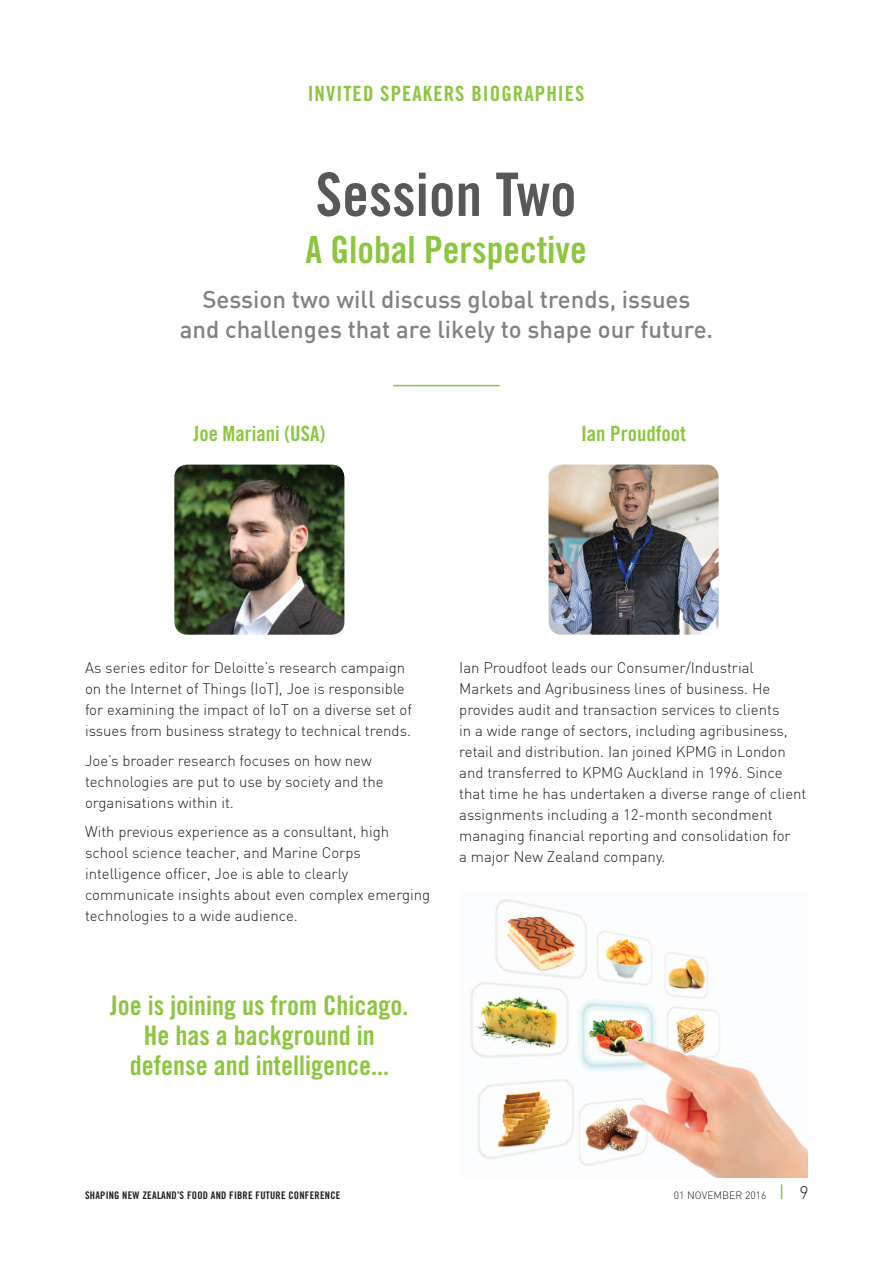
<style>
.page{position:relative;width:893px;height:1263px;background:#fff}
.page>*{position:absolute;margin:0;border:0;box-sizing:border-box;transform-origin:0 0}
.t1{font:60px "Trade Gothic Bold Cond Twenty";color:#57585a}
.t2{font:37.5px "Trade Gothic Bold Cond Twenty";color:#8bc63e}
.t3{font:27px/30px "Trade Gothic Bold Cond Twenty";color:#8bc63e;text-align:center}
.t4{font:500 24px/30px "DIN";color:#808285;text-align:center}
.t5{font:21px "Trade Gothic Bold Cond Twenty";color:#8bc63e}
.t6{font:21px "Trade Gothic Bold Cond Twenty";letter-spacing:.05em;color:#8bc63e}
.t7{font:300 18px "DIN";color:#231f20}
.t8{font:300 15px/21px "DIN";color:#231f20}
.t9{font:10.5px "Trade Gothic Bold Cond Twenty";letter-spacing:.02em;color:#231f20}
.t10{font:300 10.5px "DIN";color:#231f20}
</style>
<div class="page">
<svg style="left:781px;top:1184px;width:1px;height:15px"></svg>
<img style="left:174px;top:465px;width:170px;height:170px">
<img style="left:549px;top:465px;width:170px;height:170px">
<hr style="left:393px;top:385px;width:107px;height:1px;background:#8bc63e">
<img style="left:470px;top:899px;width:338px;height:279px">
<h3 class="t6" style="left:308px;top:81px;width:277px">Invited Speakers Biographies</h3>
<h1 class="t1" style="left:316px;top:158px;width:262px">Session Two</h1>
<h2 class="t2" style="left:306px;top:227px;width:283px">A Global Perspective</h2>
<h3 class="t4" style="left:180px;top:284px;width:535px">Session two will discuss global trends, issues and challenges that are likely to shape our future.</h3>
<h3 class="t5" style="left:193px;top:421px;width:133px">Joe Mariani (USA)</h3>
<h3 class="t5" style="left:581px;top:421px;width:106px">Ian Proudfoot</h3>
<p class="t8" style="left:85px;top:657px;width:328px">As series editor for Deloitte’s research campaign on the Internet of Things (IoT), Joe is responsible for examining the impact of IoT on a diverse set of issues from business strategy to technical trends.</p>
<p class="t8" style="left:85px;top:750px;width:300px">Joe’s broader research focuses on how new technologies are put to use by society and the organisations within it.</p>
<p class="t8" style="left:85px;top:821px;width:347px">With previous experience as a consultant, high school science teacher, and Marine Corps intelligence officer, Joe is able to clearly communicate insights about even complex emerging technologies to a wide audience.</p>
<h3 class="t3" style="left:110px;top:990px;width:300px">Joe is joining us from Chicago.<br>He has a background in defense and intelligence...</h3>
<p class="t8" style="left:459px;top:657px;width:349px">Ian Proudfoot leads our Consumer/Industrial Markets and Agribusiness lines of business. He provides audit and transaction services to clients<br>in a wide range of sectors, including agribusiness, retail and distribution. Ian joined KPMG in London and transferred to KPMG Auckland in 1996. Since that time he has undertaken a diverse range of client assignments including a 12-month secondment managing financial reporting and consolidation for<br>a major New Zealand company.</p>
<p class="t9" style="left:85px;top:1189px;width:257px">Shaping New Zealand’s Food and Fibre Future Conference</p>
<p class="t10" style="left:674px;top:1189px;width:94px">01 November 2016</p>
<p class="t7" style="left:799px;top:1182px;width:11px">9</p>
</div>
